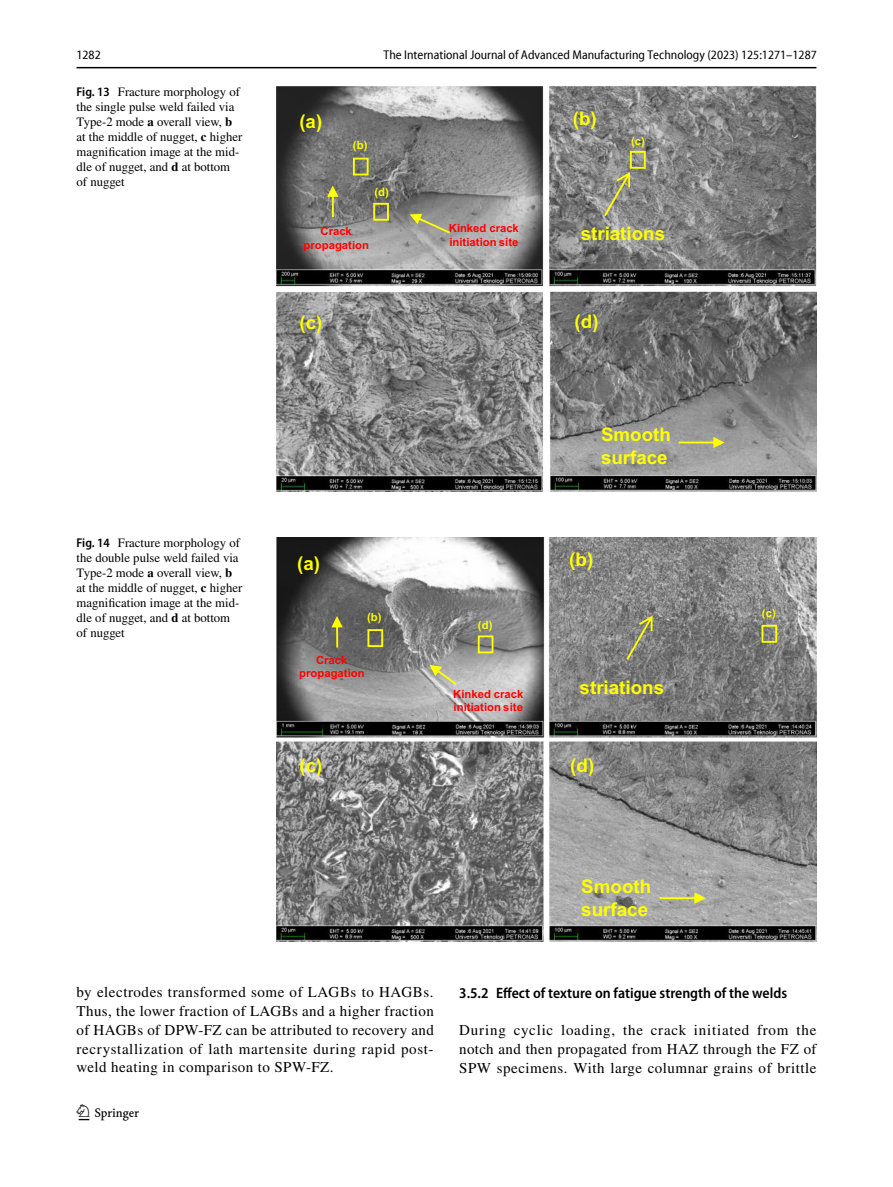
<style>
.page{position:relative;width:893px;height:1187px;background:#fff}
.page>*{position:absolute;margin:0;border:0;box-sizing:border-box;transform-origin:0 0}
.t1{font:22.5px "Springnew Regular 2";color:#000}
.t2{font:18.75px/22.5px "Arial Bold MT12";color:#ff0}
.t3{font:18.75px "Arial Bold MT11";color:#ff0}
.t4{font:18.6px "Arial Bold MT11";color:#ff0}
.t5{font:15px/18.8px "STIX";letter-spacing:.035em;color:#000;text-align:justify}
.t6{font:600 semi-condensed 15px "Myriad Pro";color:#000}
.t7{font:12.75px/15px "STIX";color:#000}
.t8{font:semi-condensed 12.75px "Myriad Pro Unic";color:#000}
.t9{font:11.25px/13.5px "Arial Bold MT11";letter-spacing:.005em;color:#f00}
.t10{font:11.25px/13.5px "Arial Bold MT12";letter-spacing:.005em;color:#f00}
.t11{font:11.25px "Arial Bold MT11";color:#ff0}
.t12{font:11.25px "Arial Bold MT12";color:#ff0}
.s1{font-family:"Myriad Pro";font-weight:600;font-stretch:semi-condensed}
.s2{font-weight:700}
</style>
<div class="page">
<hr style="left:77px;top:67px;width:739px;height:1px;background:#000">
<img style="left:276px;top:87px;width:540px;height:404px">
<svg style="left:353px;top:158px;width:16px;height:17px"></svg>
<svg style="left:410px;top:214px;width:40px;height:19px"></svg>
<svg style="left:327px;top:185px;width:11px;height:32px"></svg>
<svg style="left:373px;top:203px;width:16px;height:18px"></svg>
<svg style="left:679px;top:437px;width:46px;height:11px"></svg>
<svg style="left:604px;top:151px;width:42px;height:65px;background:#96967e"></svg>
<img style="left:276px;top:537px;width:540px;height:404px">
<svg style="left:660px;top:892px;width:46px;height:11px"></svg>
<svg style="left:367px;top:629px;width:16px;height:18px"></svg>
<svg style="left:478px;top:635px;width:15px;height:18px"></svg>
<svg style="left:429px;top:664px;width:28px;height:21px"></svg>
<svg style="left:331px;top:616px;width:12px;height:31px"></svg>
<svg style="left:761px;top:624px;width:16px;height:18px"></svg>
<svg style="left:626px;top:615px;width:27px;height:44px"></svg>
<p class="t8" style="left:77px;top:50px;width:26px">1282</p>
<p class="t8" style="left:384px;top:50px;width:435px">The International Journal of Advanced Manufacturing Technology (2023) 125:1271–1287</p>
<p class="t7" style="left:77px;top:85px;width:167px"><span class="s1">Fig. 13</span> Fracture morphology of the single pulse weld failed via<br>Type-2 mode <span class="s2">a</span> overall view, <span class="s2">b </span>at the middle of nugget, <span class="s2">c</span> higher magnification image at the mid&shy;dle of nugget, and <span class="s2">d</span> at bottom of nugget</p>
<p class="t7" style="left:77px;top:536px;width:167px"><span class="s1">Fig. 14</span> Fracture morphology of the double pulse weld failed via<br>Type-2 mode <span class="s2">a</span> overall view, <span class="s2">b </span>at the middle of nugget, <span class="s2">c</span> higher magnification image at the mid&shy;dle of nugget, and <span class="s2">d</span> at bottom of nugget</p>
<p class="t4" style="left:299px;top:108px;width:24px">(a)</p>
<p class="t4" style="left:573px;top:105px;width:26px">(b)</p>
<p class="t11" style="left:353px;top:137px;width:16px">(b)</p>
<p class="t11" style="left:631px;top:133px;width:15px">(c)</p>
<p class="t11" style="left:374px;top:184px;width:16px">(d)</p>
<p class="t9" style="left:304px;top:225px;width:67px;text-align:center">Crack propagation</p>
<p class="t9" style="left:449px;top:222px;width:72px">Kinked crack initiation site</p>
<p class="t4" style="left:581px;top:220px;width:86px">striations</p>
<p class="t4" style="left:300px;top:309px;width:24px">(c)</p>
<p class="t4" style="left:575px;top:309px;width:26px">(d)</p>
<p class="t4" style="left:601px;top:422px;width:71px">Smooth</p>
<p class="t3" style="left:601px;top:444px;width:68px">surface</p>
<p class="t2" style="left:297px;top:552px;width:24px">(a)</p>
<p class="t2" style="left:569px;top:548px;width:26px">(b)</p>
<p class="t12" style="left:367px;top:609px;width:16px">(b)</p>
<p class="t10" style="left:299px;top:653px;width:67px;text-align:center">Crack propagation</p>
<p class="t2" style="left:300px;top:754px;width:24px">(c)</p>
<p class="t12" style="left:478px;top:617px;width:16px">(d)</p>
<p class="t10" style="left:453px;top:687px;width:72px">Kinked crack initiation site</p>
<p class="t2" style="left:580px;top:676px;width:86px">striations</p>
<p class="t2" style="left:570px;top:754px;width:26px">(d)</p>
<p class="t2" style="left:581px;top:875px;width:72px">Smooth surface</p>
<p class="t12" style="left:762px;top:604px;width:15px">(c)</p>
<p class="t5" style="left:77px;top:983px;width:359px">by electrodes transformed some of LAGBs to HAGBs.<br>Thus, the lower fraction of LAGBs and a higher fraction of HAGBs of DPW-FZ can be attributed to recovery and recrystallization of lath martensite during rapid post&shy;weld heating in comparison to SPW-FZ.</p>
<p class="t6" style="left:459px;top:984px;width:329px">3.5.2 Effect of texture on fatigue strength of the welds</p>
<p class="t5" style="left:459px;top:1021px;width:359px">During cyclic loading, the crack initiated from the notch and then propagated from HAZ through the FZ of SPW specimens. With large columnar grains of brittle</p>
<h1 class="t1" style="left:79px;top:1104px;width:62px">1 3</h1>
</div>
